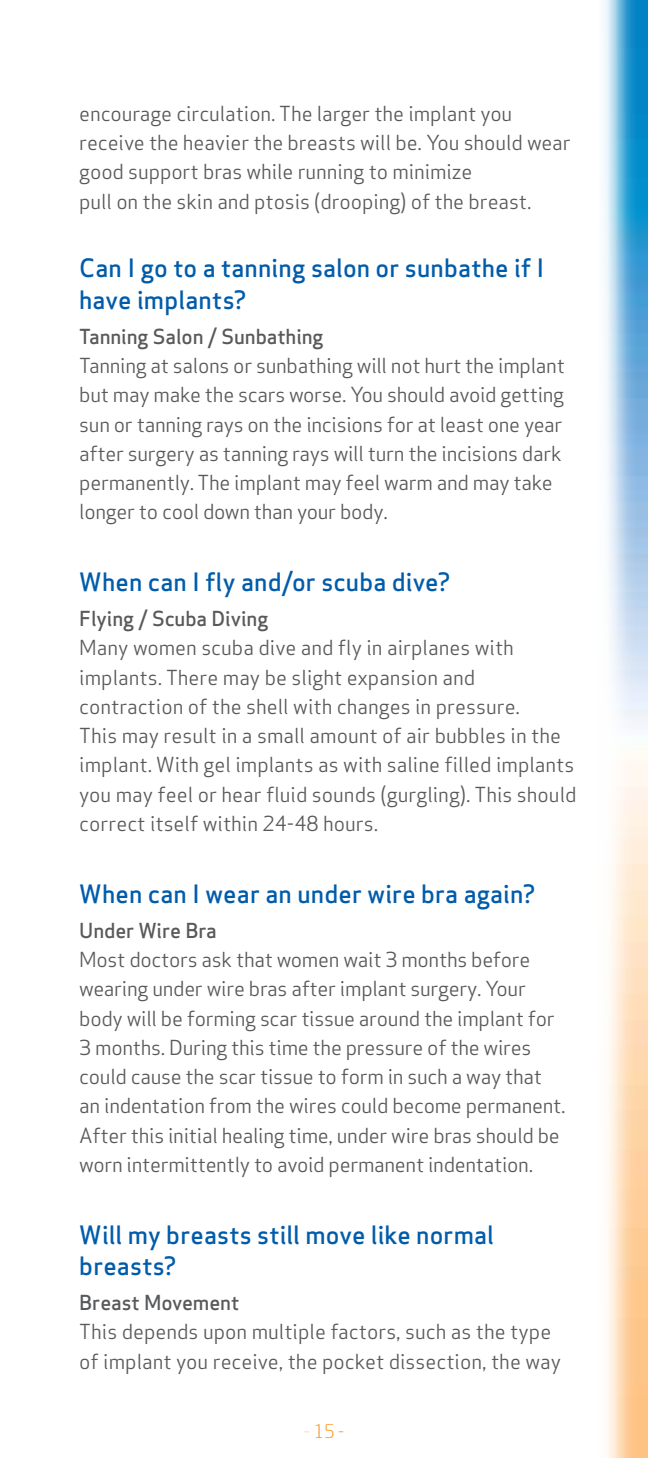
<style>
.page{position:relative;width:648px;height:1458px;background:#fff}
.page>*{position:absolute;margin:0;border:0;box-sizing:border-box;transform-origin:0 0}
.t1{font:500 24.75px/31.5px "Apex Sans";letter-spacing:.005em;color:#005cab}
.t2{font:20.25px/29.2px "Apex Sans";letter-spacing:-.015em;color:#58595b}
.t3{font:500 20.25px "Apex Sans";letter-spacing:-.005em;color:#58595b}
.t4{font:300 18px "Apex Sans";color:#f8971d}
</style>
<div class="page">
<img style="left:604px;top:0;width:44px;height:1458px">
<p class="t2" style="left:79px;top:97px;width:493px">encourage circulation. The larger the implant you receive the heavier the breasts will be. You should wear good support bras while running to minimize<br>pull on the skin and ptosis (drooping) of the breast.</p>
<p class="t1" style="left:79px;top:249px;width:467px">Can I go to a tanning salon or sunbathe if I have implants?</p>
<p class="t3" style="left:79px;top:319px;width:246px">Tanning Salon / Sunbathing</p>
<p class="t2" style="left:79px;top:349px;width:487px">Tanning at salons or sunbathing will not hurt the implant but may make the scars worse. You should avoid getting sun or tanning rays on the incisions for at least one year after surgery as tanning rays will turn the incisions dark permanently. The implant may feel warm and may take longer to cool down than your body.</p>
<p class="t1" style="left:79px;top:563px;width:373px">When can I fly and/or scuba dive?</p>
<p class="t3" style="left:79px;top:601px;width:191px">Flying / Scuba Diving</p>
<p class="t2" style="left:79px;top:631px;width:499px">Many women scuba dive and fly in airplanes with implants. There may be slight expansion and contraction of the shell with changes in pressure.<br>This may result in a small amount of air bubbles in the implant. With gel implants as with saline filled implants you may feel or hear fluid sounds (gurgling). This should correct itself within 24-48 hours.</p>
<p class="t1" style="left:79px;top:875px;width:458px">When can I wear an under wire bra again?</p>
<p class="t3" style="left:79px;top:913px;width:139px">Under Wire Bra</p>
<p class="t2" style="left:79px;top:943px;width:488px">Most doctors ask that women wait 3 months before wearing under wire bras after implant surgery. Your body will be forming scar tissue around the implant for 3 months. During this time the pressure of the wires could cause the scar tissue to form in such a way that an indentation from the wires could become permanent.<br>After this initial healing time, under wire bras should be worn intermittently to avoid permanent indentation.</p>
<p class="t1" style="left:79px;top:1216px;width:416px">Will my breasts still move like normal breasts?</p>
<p class="t3" style="left:79px;top:1285px;width:162px">Breast Movement</p>
<p class="t2" style="left:79px;top:1315px;width:483px">This depends upon multiple factors, such as the type of implant you receive, the pocket dissection, the way</p>
<p class="t4" style="left:304px;top:1420px;width:42px">- 15 -</p>
</div>
